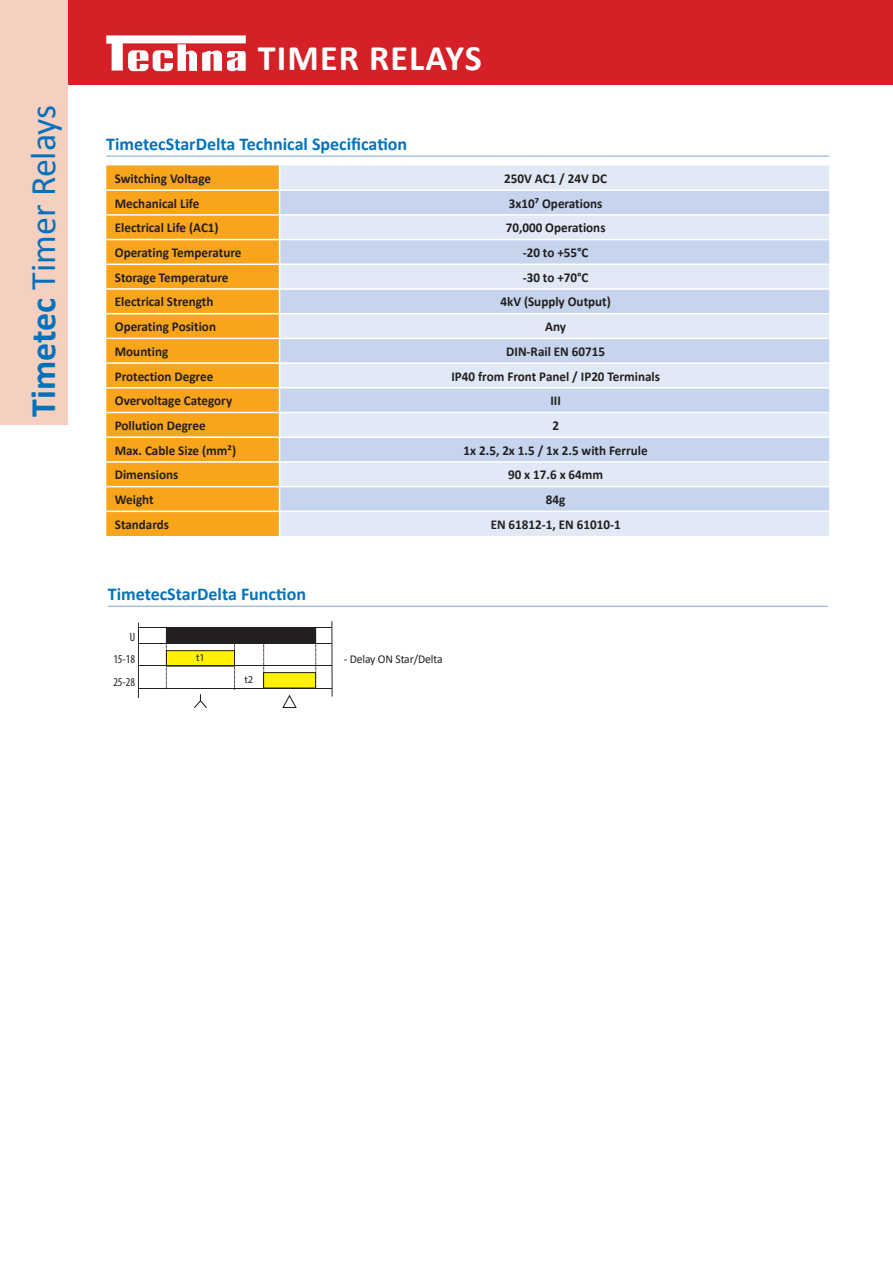
<style>
.page{position:relative;width:893px;height:1263px;background:#fff}
.page>*{position:absolute;margin:0;border:0;box-sizing:border-box;transform-origin:0 0}
.t1{font:36px "Calibri";color:#0072bc}
.t2{font:700 36px "Calibri";letter-spacing:.03em;color:#fff}
.underlineheading{font:700 18px "Calibri";color:#0072bc}
.t3{font:700 13.5px "Calibri";color:#231f20}
.t4{font:12px "Calibri";letter-spacing:-.01em;color:#231f20}
.t5{font:condensed 12px "Myriad Pro";color:#231f20}
.t6{font:10.5px "Myriad Pro";color:#231f20}
.s1{font-weight:700}
</style>
<div class="page">
<div style="left:0;top:0;width:893px;height:85px;background:#d52027"></div>
<div style="left:0;top:0;width:68px;height:425px;background:#f5cfc0"></div>
<svg style="left:106px;top:35px;width:140px;height:36px"></svg>
<hr style="left:106px;top:156px;width:723px;height:1px;background:#7ca7d8">
<div style="left:106px;top:165px;width:173px;height:371px;background:#f9a51b"></div>
<div style="left:280px;top:165px;width:549px;height:371px;background:#e1e9f6"></div>
<svg style="left:280px;top:191px;width:549px;height:320px;background:#d2def1"></svg>
<hr style="left:106px;top:189px;width:174px;height:2px;background:#fff">
<hr style="left:280px;top:189px;width:549px;height:2px;background:#fff">
<hr style="left:106px;top:214px;width:174px;height:2px;background:#fff">
<hr style="left:280px;top:214px;width:549px;height:2px;background:#fff">
<hr style="left:106px;top:239px;width:174px;height:1px;background:#fff">
<hr style="left:280px;top:239px;width:549px;height:1px;background:#fff">
<hr style="left:106px;top:263px;width:174px;height:2px;background:#fff">
<hr style="left:280px;top:263px;width:549px;height:2px;background:#fff">
<hr style="left:106px;top:288px;width:174px;height:2px;background:#fff">
<hr style="left:280px;top:288px;width:549px;height:2px;background:#fff">
<hr style="left:106px;top:313px;width:174px;height:1px;background:#fff">
<hr style="left:280px;top:313px;width:549px;height:1px;background:#fff">
<hr style="left:106px;top:338px;width:174px;height:1px;background:#fff">
<hr style="left:280px;top:338px;width:549px;height:1px;background:#fff">
<hr style="left:106px;top:362px;width:174px;height:2px;background:#fff">
<hr style="left:280px;top:362px;width:549px;height:2px;background:#fff">
<hr style="left:106px;top:387px;width:174px;height:2px;background:#fff">
<hr style="left:280px;top:387px;width:549px;height:2px;background:#fff">
<hr style="left:106px;top:412px;width:174px;height:1px;background:#fff">
<hr style="left:280px;top:412px;width:549px;height:1px;background:#fff">
<hr style="left:106px;top:436px;width:174px;height:2px;background:#fff">
<hr style="left:280px;top:436px;width:549px;height:2px;background:#fff">
<hr style="left:106px;top:461px;width:174px;height:2px;background:#fff">
<hr style="left:280px;top:461px;width:549px;height:2px;background:#fff">
<hr style="left:106px;top:486px;width:174px;height:1px;background:#fff">
<hr style="left:280px;top:486px;width:549px;height:1px;background:#fff">
<hr style="left:106px;top:511px;width:174px;height:1px;background:#fff">
<hr style="left:280px;top:511px;width:549px;height:1px;background:#fff">
<svg style="left:279px;top:165px;width:1px;height:347px"></svg>
<hr style="left:108px;top:606px;width:720px;height:1px;background:#7ca7d8">
<hr style="left:138px;top:627px;width:194px;height:1px;background:#231f20">
<hr style="left:138px;top:643px;width:194px;height:1px;background:#231f20">
<hr style="left:138px;top:623px;width:1px;height:75px;background:#231f20">
<div style="left:166px;top:651px;width:68px;height:15px;background:#fff101"></div>
<div style="left:166px;top:650px;width:69px;height:16px;border:1px solid #231f20"></div>
<div style="left:263px;top:673px;width:52px;height:15px;background:#fff101"></div>
<div style="left:263px;top:672px;width:53px;height:16px;border:1px solid #231f20"></div>
<div style="left:166px;top:628px;width:150px;height:15px;background:#231f20"></div>
<svg style="left:234px;top:644px;width:1px;height:46px"></svg>
<svg style="left:263px;top:644px;width:1px;height:44px"></svg>
<svg style="left:315px;top:644px;width:1px;height:44px"></svg>
<svg style="left:166px;top:644px;width:1px;height:44px"></svg>
<hr style="left:138px;top:665px;width:194px;height:1px;background:#231f20">
<hr style="left:138px;top:688px;width:194px;height:1px;background:#231f20">
<hr style="left:331px;top:621px;width:2px;height:75px;background:#231f20">
<svg style="left:194px;top:694px;width:13px;height:14px"></svg>
<svg style="left:282px;top:694px;width:15px;height:14px"></svg>
<h1 class="t1" style="left:18px;top:417px;width:314px;rotate:-90deg"><span class="s1">Timetec</span> Timer Relays</h1>
<h1 class="t2" style="left:258px;top:33px;width:225px">TIMER RELAYS</h1>
<p class="underlineheading" style="left:106px;top:131px;width:302px">TimetecStarDelta Technical Specification</p>
<p class="t3" style="left:115px;top:169px;width:98px">Switching Voltage</p>
<p class="t3" style="left:504px;top:169px;width:104px">250V AC1 / 24V DC</p>
<p class="t3" style="left:115px;top:194px;width:86px">Mechanical Life</p>
<p class="t3" style="left:509px;top:194px;width:95px">3x10⁷ Operations</p>
<p class="t3" style="left:115px;top:218px;width:105px">Electrical Life (AC1)</p>
<p class="t3" style="left:506px;top:218px;width:101px">70,000 Operations</p>
<p class="t3" style="left:115px;top:243px;width:128px">Operating Temperature</p>
<p class="t3" style="left:523px;top:243px;width:67px">-20 to +55°C</p>
<p class="t3" style="left:115px;top:268px;width:115px">Storage Temperature</p>
<p class="t3" style="left:523px;top:268px;width:67px">-30 to +70°C</p>
<p class="t3" style="left:115px;top:292px;width:100px">Electrical Strength</p>
<p class="t3" style="left:500px;top:292px;width:112px">4kV (Supply Output)</p>
<p class="t3" style="left:115px;top:317px;width:103px">Operating Position</p>
<p class="t3" style="left:545px;top:317px;width:22px">Any</p>
<p class="t3" style="left:115px;top:342px;width:55px">Mounting</p>
<p class="t3" style="left:506px;top:342px;width:100px">DIN-Rail EN 60715</p>
<p class="t3" style="left:115px;top:366px;width:100px">Protection Degree</p>
<p class="t3" style="left:451px;top:366px;width:210px">IP40 from Front Panel / IP20 Terminals</p>
<p class="t3" style="left:115px;top:391px;width:119px">Overvoltage Category</p>
<p class="t3" style="left:550px;top:391px;width:12px">III</p>
<p class="t3" style="left:115px;top:416px;width:92px">Pollution Degree</p>
<p class="t3" style="left:552px;top:416px;width:8px">2</p>
<p class="t3" style="left:115px;top:441px;width:123px">Max. Cable Size (mm²)</p>
<p class="t3" style="left:464px;top:441px;width:186px">1x 2.5, 2x 1.5 / 1x 2.5 with Ferrule</p>
<p class="t3" style="left:115px;top:465px;width:65px">Dimensions</p>
<p class="t3" style="left:508px;top:465px;width:97px">90 x 17.6 x 64mm</p>
<p class="t3" style="left:115px;top:490px;width:40px">Weight</p>
<p class="t3" style="left:546px;top:490px;width:21px">84g</p>
<p class="t3" style="left:115px;top:515px;width:56px">Standards</p>
<p class="t3" style="left:491px;top:515px;width:131px">EN 61812-1, EN 61010-1</p>
<p class="underlineheading" style="left:108px;top:581px;width:200px">TimetecStarDelta Function</p>
<p class="t5" style="left:130px;top:630px;width:7px">U</p>
<p class="t5" style="left:113px;top:675px;width:23px">25-28</p>
<p class="t6" style="left:196px;top:651px;width:10px">t1</p>
<p class="t5" style="left:113px;top:651px;width:23px">15-18</p>
<p class="t4" style="left:344px;top:651px;width:100px">- Delay ON Star/Delta</p>
<p class="t6" style="left:244px;top:673px;width:10px">t2</p>
</div>
